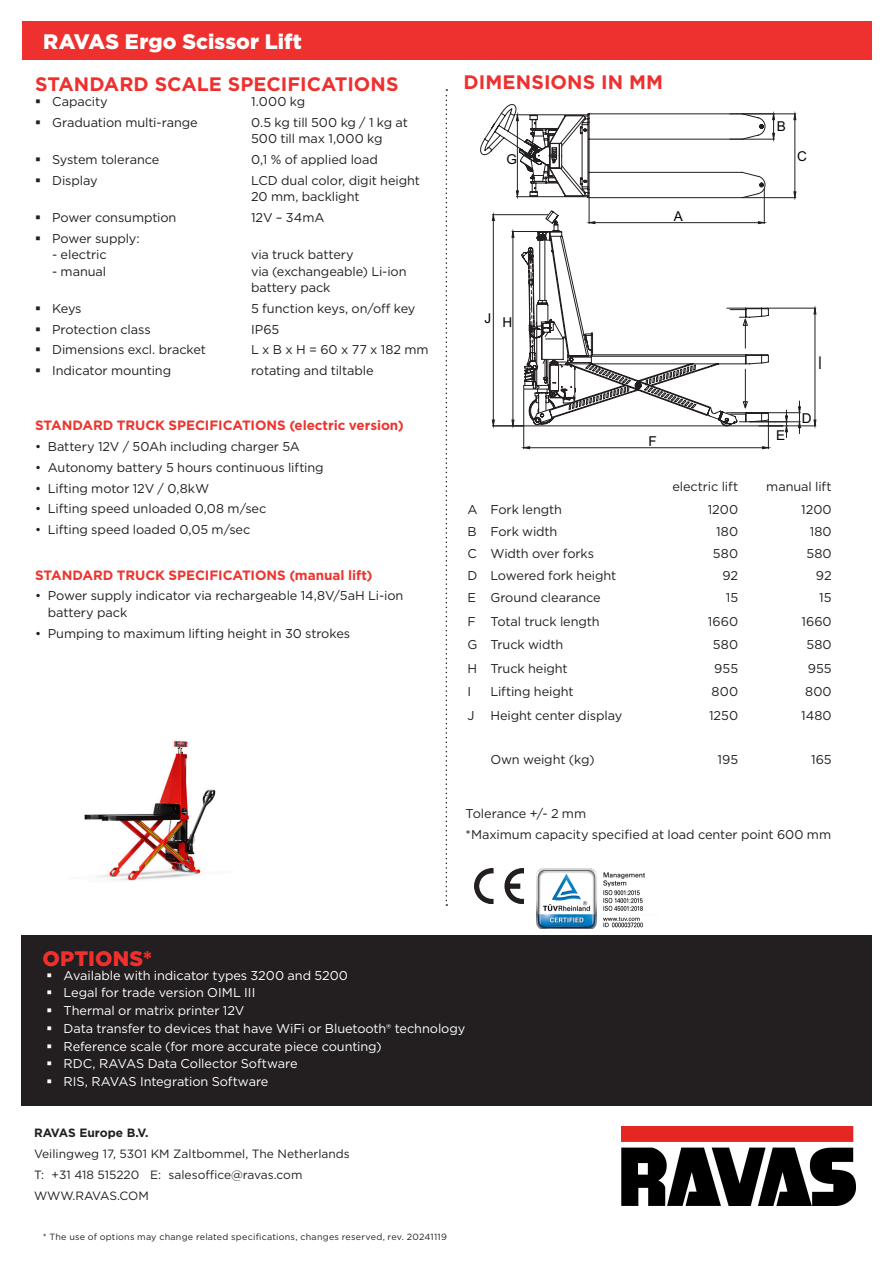
<style>
.page{position:relative;width:893px;height:1263px;background:#fff}
.page>*{position:absolute;margin:0;border:0;box-sizing:border-box;transform-origin:0 0}
.t1{font:900 21px "Gotham";letter-spacing:.005em;color:#fff}
.kop_wit{font:900 21px "Gotham";letter-spacing:.01em;color:#ee302e}
.tussenkop{font:700 19.5px "Gotham";color:#ee302e}
.t2{font:18px "Gotham";color:#231f20}
.t3{font:13.65px "Arial";color:#040503}
.plat{font:700 13.5px "Gotham";letter-spacing:-.005em;color:#ee342e}
.plat-2{font:12.75px/16.5px "Gotham";letter-spacing:-.005em;color:#231f20}
.t4{font:12.75px "Gotham";letter-spacing:-.005em;color:#fff}
.t5{font:12px "Gotham";color:#231f20}
.t6{font:700 12px "Gotham";color:#231f20}
.opties_wit{font:9px "Gotham";letter-spacing:.025em;color:#231f20}
.s1{color:#fff}
</style>
<div class="page">
<div style="left:22px;top:21px;width:849px;height:39px;background:#ee302e"></div>
<div style="left:21px;top:935px;width:851px;height:171px;background:#231f20"></div>
<svg style="left:446px;top:89px;width:1px;height:817px"></svg>
<img style="left:536px;top:869px;width:109px;height:59px">
<img style="left:475px;top:869px;width:48px;height:34px">
<svg style="left:480px;top:104px;width:337px;height:345px"></svg>
<img style="left:622px;top:1127px;width:233px;height:79px">
<img style="left:84px;top:741px;width:132px;height:140px">
<p class="t1" style="left:43px;top:27px;width:260px">RAVAS Ergo Scissor Lift</p>
<p class="tussenkop" style="left:35px;top:71px;width:365px">STANDARD SCALE SPECIFICATIONS</p>
<p class="plat-2" style="left:52px;top:93px;width:57px">Capacity</p>
<p class="plat-2" style="left:251px;top:93px;width:56px">1.000 kg</p>
<p class="plat-2" style="left:52px;top:114px;width:147px">Graduation multi-range</p>
<p class="plat-2" style="left:251px;top:114px;width:158px">0.5 kg till 500 kg / 1 kg at<br>500 till max 1,000 kg</p>
<p class="plat-2" style="left:52px;top:151px;width:109px">System tolerance</p>
<p class="plat-2" style="left:251px;top:151px;width:128px">0,1 % of applied load</p>
<p class="plat-2" style="left:52px;top:172px;width:47px">Display</p>
<p class="plat-2" style="left:251px;top:172px;width:170px">LCD dual color, digit height<br>20 mm, backlight</p>
<p class="plat-2" style="left:52px;top:209px;width:126px">Power consumption</p>
<p class="plat-2" style="left:251px;top:209px;width:75px">12V – 34mA</p>
<p class="plat-2" style="left:52px;top:230px;width:89px">Power supply:</p>
<p class="plat-2" style="left:52px;top:246px;width:56px">- electric</p>
<p class="plat-2" style="left:251px;top:246px;width:104px">via truck battery</p>
<p class="plat-2" style="left:52px;top:263px;width:56px">- manual</p>
<p class="plat-2" style="left:251px;top:263px;width:157px">via (exchangeable) Li-ion battery pack</p>
<p class="plat-2" style="left:52px;top:300px;width:31px">Keys</p>
<p class="plat-2" style="left:251px;top:300px;width:166px">5 function keys, on/off key</p>
<p class="plat-2" style="left:52px;top:321px;width:100px">Protection class</p>
<p class="plat-2" style="left:251px;top:321px;width:30px">IP65</p>
<p class="plat-2" style="left:52px;top:341px;width:155px">Dimensions excl. bracket</p>
<p class="plat-2" style="left:251px;top:341px;width:179px">L x B x H = 60 x 77 x 182 mm</p>
<p class="plat-2" style="left:52px;top:362px;width:121px">Indicator mounting</p>
<p class="plat-2" style="left:251px;top:362px;width:124px">rotating and tiltable</p>
<p class="plat" style="left:35px;top:417px;width:370px">STANDARD TRUCK SPECIFICATIONS (electric version)</p>
<p class="plat-2" style="left:35px;top:438px;width:266px">• Battery 12V / 50Ah including charger 5A</p>
<p class="plat-2" style="left:35px;top:459px;width:290px">• Autonomy battery 5 hours continuous lifting</p>
<p class="plat-2" style="left:35px;top:479px;width:176px">• Lifting motor 12V / 0,8kW</p>
<p class="plat-2" style="left:35px;top:500px;width:233px">• Lifting speed unloaded 0,08 m/sec</p>
<p class="plat-2" style="left:35px;top:521px;width:217px">• Lifting speed loaded 0,05 m/sec</p>
<p class="plat" style="left:35px;top:566px;width:339px">STANDARD TRUCK SPECIFICATIONS (manual lift)</p>
<p class="plat-2" style="left:48px;top:587px;width:357px;text-indent:-13px">• Power supply indicator via rechargeable 14,8V/5aH Li-ion battery pack</p>
<p class="plat-2" style="left:35px;top:624px;width:317px">• Pumping to maximum lifting height in 30 strokes</p>
<p class="tussenkop" style="left:463px;top:69px;width:201px">DIMENSIONS IN MM</p>
<p class="t3" style="left:507px;top:150px;width:12px">G</p>
<p class="t3" style="left:674px;top:207px;width:11px">A</p>
<p class="t3" style="left:777px;top:118px;width:11px">B</p>
<p class="t3" style="left:797px;top:147px;width:11px">C</p>
<p class="t3" style="left:484px;top:311px;width:29px">J H</p>
<p class="t3" style="left:648px;top:432px;width:10px">F</p>
<p class="t3" style="left:776px;top:427px;width:11px">E</p>
<p class="t2" style="left:817px;top:351px;width:7px">I</p>
<p class="t3" style="left:819px;top:358px;width:10px">F</p>
<p class="t3" style="left:802px;top:409px;width:11px">D</p>
<p class="plat-2" style="left:672px;top:478px;width:67px">electric lift</p>
<p class="plat-2" style="left:766px;top:478px;width:67px">manual lift</p>
<p class="plat-2" style="left:467px;top:501px;width:12px">A</p>
<p class="plat-2" style="left:490px;top:501px;width:73px">Fork length</p>
<p class="plat-2" style="left:708px;top:501px;width:32px">1200</p>
<p class="plat-2" style="left:801px;top:501px;width:32px">1200</p>
<p class="plat-2" style="left:467px;top:523px;width:11px">B</p>
<p class="plat-2" style="left:490px;top:523px;width:69px">Fork width</p>
<p class="plat-2" style="left:716px;top:523px;width:23px">180</p>
<p class="plat-2" style="left:810px;top:523px;width:23px">180</p>
<p class="plat-2" style="left:467px;top:545px;width:11px">C</p>
<p class="plat-2" style="left:490px;top:545px;width:105px">Width over forks</p>
<p class="plat-2" style="left:713px;top:545px;width:27px">580</p>
<p class="plat-2" style="left:806px;top:545px;width:27px">580</p>
<p class="plat-2" style="left:467px;top:567px;width:11px">D</p>
<p class="plat-2" style="left:490px;top:567px;width:127px">Lowered fork height</p>
<p class="plat-2" style="left:722px;top:567px;width:17px">92</p>
<p class="plat-2" style="left:816px;top:567px;width:17px">92</p>
<p class="plat-2" style="left:467px;top:589px;width:10px">E</p>
<p class="plat-2" style="left:490px;top:589px;width:112px">Ground clearance</p>
<p class="plat-2" style="left:726px;top:589px;width:14px">15</p>
<p class="plat-2" style="left:819px;top:589px;width:14px">15</p>
<p class="plat-2" style="left:467px;top:613px;width:10px">F</p>
<p class="plat-2" style="left:490px;top:613px;width:111px">Total truck length</p>
<p class="plat-2" style="left:708px;top:613px;width:32px">1660</p>
<p class="plat-2" style="left:801px;top:613px;width:32px">1660</p>
<p class="plat-2" style="left:467px;top:636px;width:11px">G</p>
<p class="plat-2" style="left:490px;top:636px;width:74px">Truck width</p>
<p class="plat-2" style="left:713px;top:636px;width:27px">580</p>
<p class="plat-2" style="left:806px;top:636px;width:27px">580</p>
<p class="plat-2" style="left:467px;top:660px;width:11px">H</p>
<p class="plat-2" style="left:490px;top:660px;width:79px">Truck height</p>
<p class="plat-2" style="left:714px;top:660px;width:25px">955</p>
<p class="plat-2" style="left:808px;top:660px;width:25px">955</p>
<p class="plat-2" style="left:467px;top:683px;width:5px">I</p>
<p class="plat-2" style="left:490px;top:683px;width:85px">Lifting height</p>
<p class="plat-2" style="left:712px;top:683px;width:28px">800</p>
<p class="plat-2" style="left:805px;top:683px;width:28px">800</p>
<p class="plat-2" style="left:467px;top:707px;width:9px">J</p>
<p class="plat-2" style="left:490px;top:707px;width:133px">Height center display</p>
<p class="plat-2" style="left:709px;top:707px;width:31px">1250</p>
<p class="plat-2" style="left:801px;top:707px;width:32px">1480</p>
<p class="plat-2" style="left:490px;top:751px;width:106px">Own weight (kg)</p>
<p class="plat-2" style="left:717px;top:751px;width:22px">195</p>
<p class="plat-2" style="left:811px;top:751px;width:22px">165</p>
<p class="plat-2" style="left:466px;top:805px;width:122px">Tolerance +/- 2 mm</p>
<p class="plat-2" style="left:466px;top:825px;width:367px">*Maximum capacity specified at load center point 600 mm</p>
<p class="kop_wit" style="left:43px;top:944px;width:111px">OPTIONS*</p>
<p class="t4" style="left:64px;top:967px;width:286px">Available with indicator types 3200 and 5200</p>
<p class="t4" style="left:64px;top:985px;width:193px">Legal for trade version OIML III</p>
<p class="t4" style="left:64px;top:1002px;width:182px">Thermal or matrix printer 12V</p>
<p class="t4" style="left:64px;top:1020px;width:403px">Data transfer to devices that have WiFi or Bluetooth® technology</p>
<p class="t4" style="left:64px;top:1038px;width:320px">Reference scale (for more accurate piece counting)</p>
<p class="t4" style="left:64px;top:1056px;width:236px">RDC, RAVAS Data Collector Software</p>
<p class="t4" style="left:64px;top:1073px;width:206px">RIS, RAVAS Integration Software</p>
<p class="t6" style="left:34px;top:1124px;width:116px">RAVAS Europe B.V.</p>
<p class="t5" style="left:34px;top:1145px;width:317px">Veilingweg 17, 5301 KM Zaltbommel, The Netherlands</p>
<p class="t5" style="left:34px;top:1166px;width:270px">T: +31 418 515220 E: salesoffice@ravas.com</p>
<p class="t5" style="left:34px;top:1187px;width:116px">WWW.RAVAS.COM</p>
<p class="opties_wit" style="left:43px;top:1231px;width:406px">* The use of options may change related specifications, changes reserved, rev. <span class="s1">20241119</span></p>
</div>
